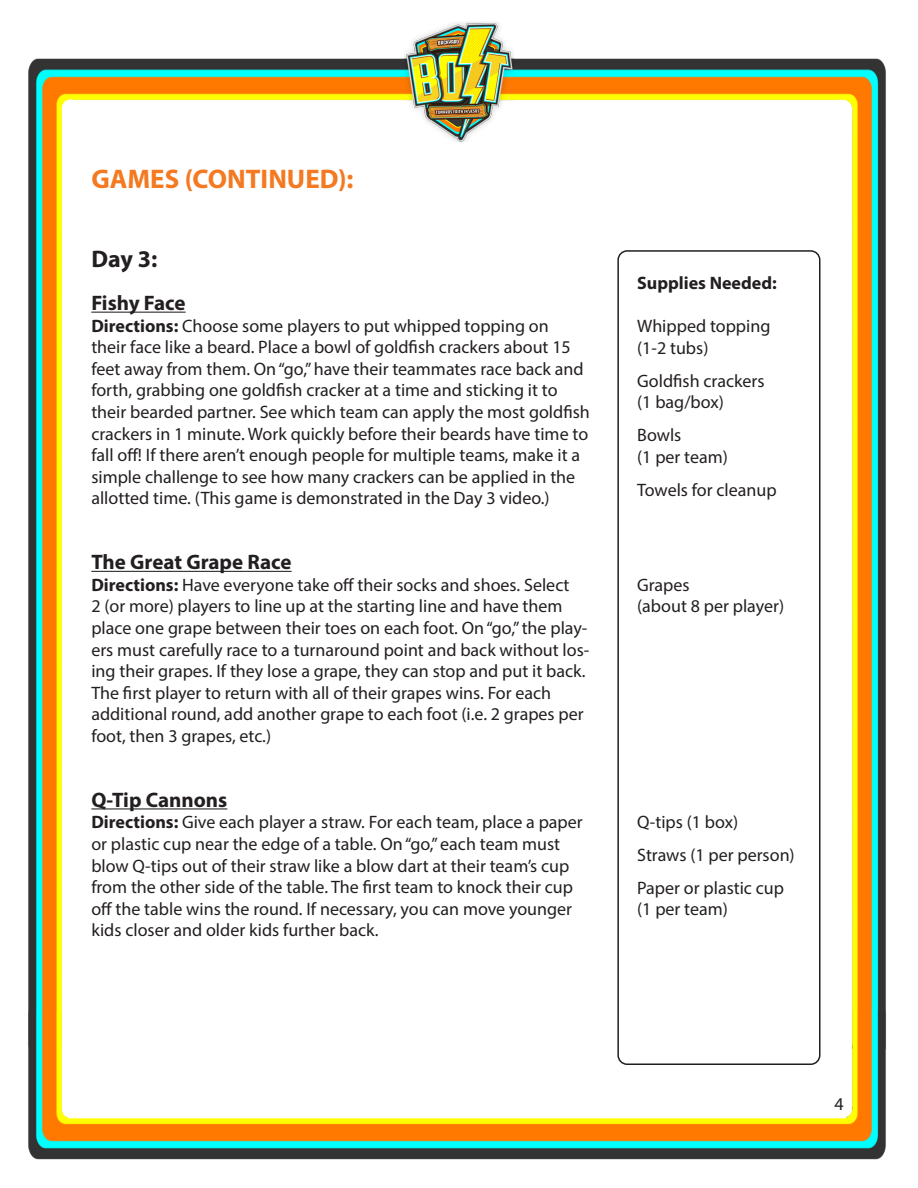
<style>
.page{position:relative;width:918px;height:1188px;background:#fff}
.page>*{position:absolute;margin:0;border:0;box-sizing:border-box;transform-origin:0 0}
.t1{font:700 27px "Myriad Pro";color:#f47921}
.t2{font:700 24px "Myriad Pro";color:#231f20}
.t3{font:700 21px "Myriad Pro";color:#231f20}
.t4{font:18px/21.6px "Myriad Pro";color:#231f20}
.t5{font:700 18px "Myriad Pro";color:#231f20}
.s1{font-weight:700}
</style>
<div class="page">
<img style="left:28px;top:22px;width:858px;height:1138px">
<hr style="left:91px;top:312px;width:95px;height:1px;background:#231f20">
<hr style="left:91px;top:571px;width:201px;height:1px;background:#231f20">
<hr style="left:91px;top:808px;width:136px;height:1px;background:#231f20">
<div style="left:617px;top:250px;width:203px;height:815px;border:2px solid #231f20;border-radius:9px"></div>
<p class="t1" style="left:91px;top:161px;width:264px">GAMES (CONTINUED):</p>
<p class="t2" style="left:91px;top:243px;width:68px">Day 3:</p>
<p class="t3" style="left:91px;top:289px;width:96px">Fishy Face</p>
<p class="t4" style="left:91px;top:315px;width:500px"><span class="s1">Directions:</span> Choose some players to put whipped topping on<br>their face like a beard. Place a bowl of goldfish crackers about 15 feet away from them. On “go,” have their teammates race back and forth, grabbing one goldfish cracker at a time and sticking it to their bearded partner. See which team can apply the most goldfish crackers in 1 minute. Work quickly before their beards have time to fall off! If there aren’t enough people for multiple teams, make it a simple challenge to see how many crackers can be applied in the allotted time. (This game is demonstrated in the Day 3 video.)</p>
<p class="t3" style="left:91px;top:548px;width:202px">The Great Grape Race</p>
<p class="t4" style="left:91px;top:574px;width:500px"><span class="s1">Directions:</span> Have everyone take off their socks and shoes. Select<br>2 (or more) players to line up at the starting line and have them place one grape between their toes on each foot. On “go,” the play&shy;ers must carefully race to a turnaround point and back without los&shy;ing their grapes. If they lose a grape, they can stop and put it back.<br>The first player to return with all of their grapes wins. For each additional round, add another grape to each foot (i.e. 2 grapes per foot, then 3 grapes, etc.)</p>
<p class="t3" style="left:91px;top:786px;width:138px">Q-Tip Cannons</p>
<p class="t4" style="left:91px;top:811px;width:493px"><span class="s1">Directions:</span> Give each player a straw. For each team, place a paper or plastic cup near the edge of a table. On “go,” each team must blow Q-tips out of their straw like a blow dart at their team’s cup from the other side of the table. The first team to knock their cup off the table wins the round. If necessary, you can move younger kids closer and older kids further back.</p>
<p class="t5" style="left:637px;top:271px;width:141px">Supplies Needed:</p>
<p class="t4" style="left:637px;top:315px;width:135px">Whipped topping</p>
<p class="t4" style="left:637px;top:337px;width:73px">(1-2 tubs)</p>
<p class="t4" style="left:637px;top:370px;width:129px">Goldfish crackers</p>
<p class="t4" style="left:637px;top:391px;width:88px">(1 bag/box)</p>
<p class="t4" style="left:637px;top:424px;width:46px">Bowls</p>
<p class="t4" style="left:637px;top:446px;width:92px">(1 per team)</p>
<p class="t4" style="left:637px;top:479px;width:141px">Towels for cleanup</p>
<p class="t4" style="left:637px;top:574px;width:54px">Grapes</p>
<p class="t4" style="left:637px;top:595px;width:148px">(about 8 per player)</p>
<p class="t4" style="left:637px;top:811px;width:103px">Q-tips (1 box)</p>
<p class="t4" style="left:637px;top:844px;width:159px">Straws (1 per person)</p>
<p class="t4" style="left:637px;top:877px;width:148px">Paper or plastic cup</p>
<p class="t4" style="left:637px;top:898px;width:92px">(1 per team)</p>
<p class="t4" style="left:834px;top:1093px;width:11px">4</p>
</div>
